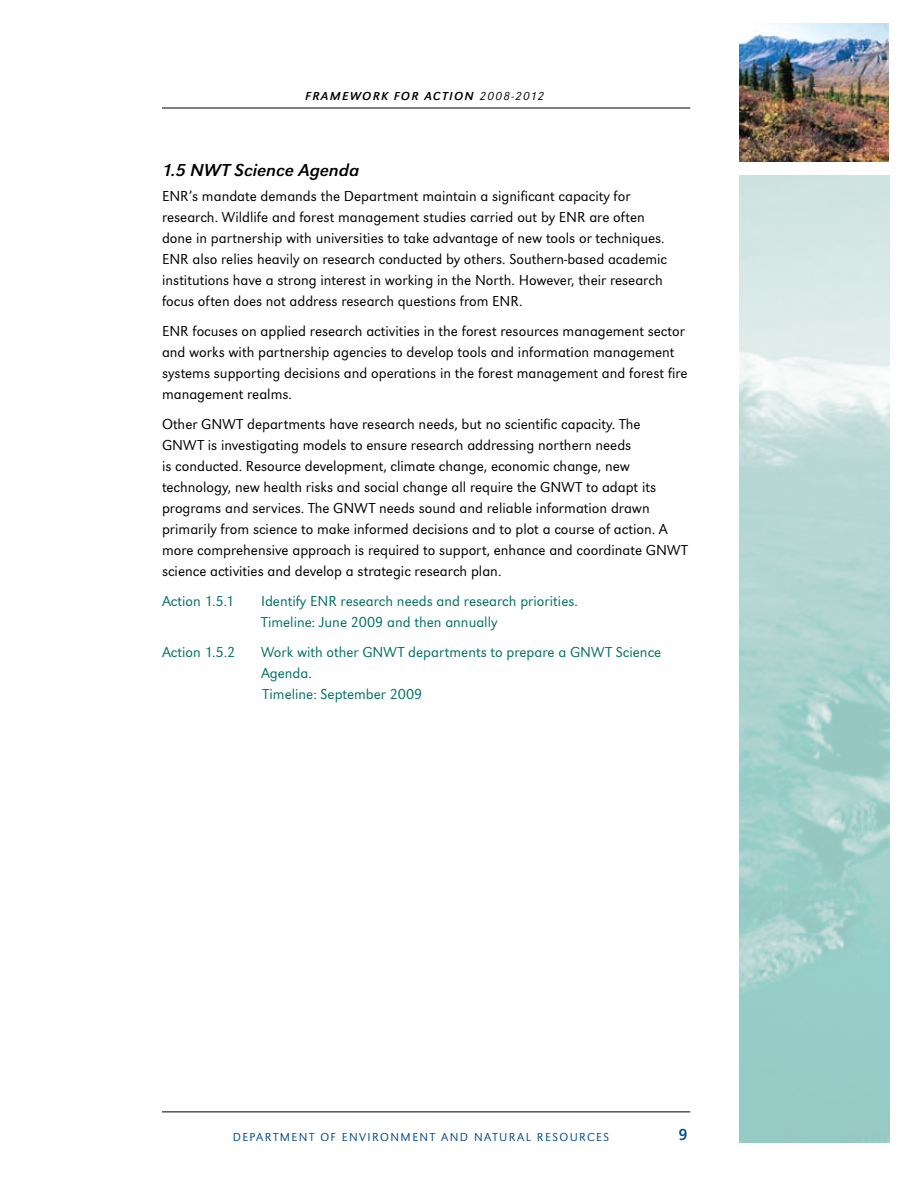
<style>
.page{position:relative;width:918px;height:1188px;background:#fff}
.page>*{position:absolute;margin:0;border:0;box-sizing:border-box;transform-origin:0 0}
.t1{font:italic 18px "URW Grotesk T";letter-spacing:-.005em;color:#000}
.t2{font:16.5px "URW Grotesk T";color:#004b8d}
.t3{font:15px/21px "URW Grotesk T Ligh";color:#000}
.t4{font:15px/21px "URW Grotesk T Ligh";color:#007161}
.t5{font:12px "URW Grotesk T Ligh";letter-spacing:.12em;color:#004b8d}
.t6{font:italic 12px "URW Grotesk T";letter-spacing:.12em;color:#000}
.s1{font-family:"URW Grotesk T Ligh Ital";font-style:normal}
</style>
<div class="page">
<hr style="left:162px;top:108px;width:528px;height:1px;background:#000">
<hr style="left:162px;top:1112px;width:528px;height:1px;background:#000">
<img style="left:739px;top:23px;width:149px;height:139px">
<svg style="left:739px;top:175px;width:151px;height:968px"></svg>
<p class="t6" style="left:305px;top:89px;width:240px">FRAMEWORK FOR ACTION <span class="s1">2008-2012</span></p>
<p class="t1" style="left:162px;top:160px;width:43px">1.5 NWT</p>
<p class="t1" style="left:235px;top:160px;width:126px">SCIENCE AGENDA</p>
<p class="t3" style="left:162px;top:186px;width:470px">ENR’s mandate demands the Department maintain a significant capacity for research. Wildlife and forest management studies carried out by ENR</p>
<p class="t3" style="left:162px;top:207px;width:507px;text-indent:427px">are often done in partnership with universities to take advantage of new tools or techniques.<br>ENR also relies heavily on research conducted by others. Southern-based academic institutions have a strong interest in working in the N orth. However, their research focus often does not address research questions from ENR.</p>
<p class="t3" style="left:162px;top:321px;width:10px">ENR</p>
<p class="t3" style="left:162px;top:321px;width:527px;text-indent:30px">focuses on applied research activities in the forest resources management sector and works with partnership agencies to develop tools and information management systems supporting decisions and operations in the forest management and forest fire management realms.</p>
<p class="t3" style="left:162px;top:414px;width:527px">Other GNWT departments have research needs, but no scientific capacity. The<br>GNWT is investigating models to ensure research addressing northern needs<br>is conducted. Resource development, climate change, economic change, new technology, new health risks and social change all require the GNWT to adapt its programs and services. The GNWT needs sound and reliable information drawn primarily from science to make informed decisions and to plot a course of action. A more comprehensive approach is required to support, enhance and coordinate GNWT science activities and develop a strategic research plan.</p>
<p class="t4" style="left:162px;top:591px;width:73px">Action 1.5.1</p>
<p class="t4" style="left:261px;top:591px;width:318px">Identify ENR research needs and research priorities.<br>Timeline: June 2009 and then annually</p>
<p class="t4" style="left:162px;top:642px;width:75px">Action 1.5.2</p>
<p class="t4" style="left:261px;top:642px;width:402px">Work with other GNWT departments to prepare a GNWT Science<br>Agenda.<br>Timeline: September 2009</p>
<p class="t5" style="left:233px;top:1130px;width:378px">Department of Environment and Natural resources</p>
<p class="t2" style="left:678px;top:1125px;width:11px">9</p>
</div>
